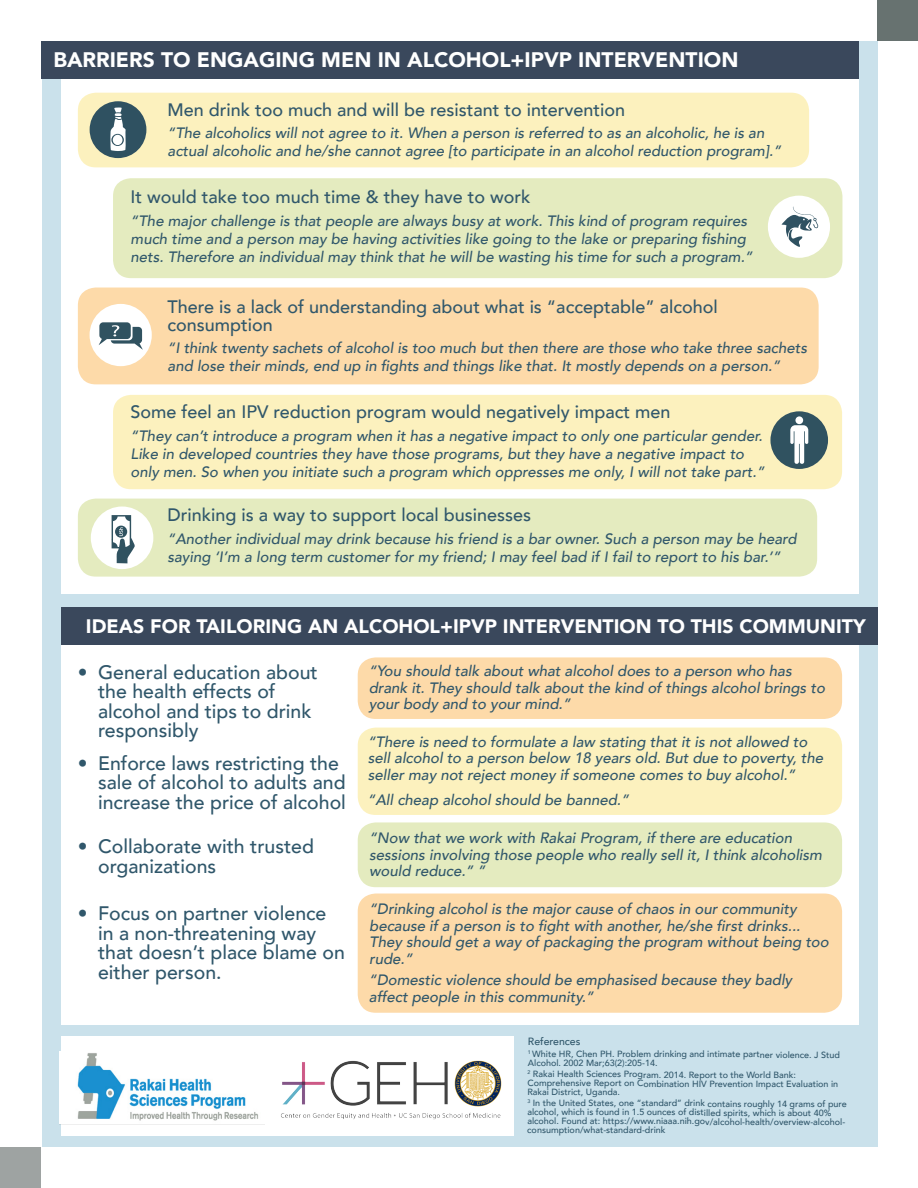
<style>
.page{position:relative;width:918px;height:1188px;background:#fff}
.page>*{position:absolute;margin:0;border:0;box-sizing:border-box;transform-origin:0 0}
.t1{font:900 21px "Avenir";color:#fff}
.t2{font:500 19.5px/19.5px "Avenir";color:#30576b}
.t3{font:900 19.5px "Avenir";color:#fff}
.t4{font:500 18px/18px "Avenir";color:#30576b}
.t5{font:italic 500 15px/18px "Avenir";color:#30576b}
.t6{font:italic 500 15px/16.5px "Avenir";color:#30576b}
.t7{font:500 10.5px "Avenir";letter-spacing:-.005em;color:#30576b}
.t8{font:500 9px/8.9px "Avenir";letter-spacing:-.005em;color:#30576b}
</style>
<div class="page">
<div style="left:42px;top:41px;width:836px;height:1106px;background:#cae1eb"></div>
<div style="left:0;top:1148px;width:40px;height:40px;background:#9ea3a2"></div>
<div style="left:878px;top:0;width:40px;height:40px;background:#677270"></div>
<div style="left:61px;top:41px;width:798px;height:553px;background:#fff"></div>
<div style="left:41px;top:41px;width:818px;height:38px;background:#3a485c"></div>
<div style="left:78px;top:288px;width:741px;height:96px;background:#fddaa9;border-radius:18px"></div>
<div style="left:90px;top:304px;width:62px;height:62px;background:#fff;border-radius:50%"></div>
<svg style="left:99px;top:322px;width:44px;height:28px"></svg>
<div style="left:78px;top:93px;width:731px;height:74px;background:#fcf1be;border-radius:18px"></div>
<div style="left:90px;top:101px;width:56px;height:57px;background:#2f5161;border-radius:50%"></div>
<svg style="left:110px;top:107px;width:16px;height:44px"></svg>
<div style="left:113px;top:135px;width:10px;height:10px;background:#fff;border-radius:50%"></div>
<div style="left:113px;top:395px;width:729px;height:94px;background:#fcf1be;border-radius:18px"></div>
<div style="left:771px;top:411px;width:57px;height:58px;background:#305260;border-radius:50%"></div>
<svg style="left:790px;top:425px;width:18px;height:39px"></svg>
<div style="left:795px;top:416px;width:8px;height:8px;background:#fff;border-radius:50%"></div>
<div style="left:113px;top:178px;width:729px;height:100px;background:#e4ebbf;border-radius:18px"></div>
<div style="left:768px;top:196px;width:62px;height:62px;background:#fff;border-radius:50%"></div>
<svg style="left:782px;top:207px;width:37px;height:40px"></svg>
<div style="left:78px;top:499px;width:739px;height:78px;background:#e4ebbf;border-radius:18px"></div>
<div style="left:91px;top:507px;width:62px;height:62px;background:#fff;border-radius:50%"></div>
<svg style="left:111px;top:515px;width:24px;height:48px"></svg>
<div style="left:61px;top:1036px;width:453px;height:100px;background:#fff"></div>
<img style="left:59px;top:1052px;width:205px;height:73px">
<img style="left:281px;top:1060px;width:221px;height:60px">
<div style="left:61px;top:623px;width:798px;height:402px;background:#fff"></div>
<div style="left:61px;top:608px;width:817px;height:37px;background:#3a485c"></div>
<div style="left:358px;top:657px;width:484px;height:62px;background:#fddaa9;border-radius:18px"></div>
<div style="left:358px;top:822px;width:484px;height:65px;background:#e4ebbf;border-radius:18px"></div>
<div style="left:358px;top:728px;width:484px;height:87px;background:#fcf1be;border-radius:18px"></div>
<div style="left:358px;top:894px;width:484px;height:119px;background:#fddaa9;border-radius:18px"></div>
<p class="t1" style="left:53px;top:42px;width:687px">BARRIERS TO ENGAGING MEN IN ALCOHOL+IPVP INTERVENTION</p>
<p class="t4" style="left:168px;top:99px;width:459px">Men drink too much and will be resistant to intervention</p>
<p class="t5" style="left:168px;top:124px;width:615px">“The alcoholics will not agree to it. When a person is referred to as an alcoholic, he is an actual alcoholic and he/she cannot agree [to participate in an alcohol reduction program].”</p>
<p class="t4" style="left:131px;top:187px;width:401px">It would take too much time &amp; they have to work</p>
<p class="t5" style="left:131px;top:212px;width:624px">“The major challenge is that people are always busy at work. This kind of program requires much time and a person may be having activities like going to the lake or preparing fishing nets. Therefore an individual may think that he will be wasting his time for such a program.”</p>
<p class="t4" style="left:168px;top:296px;width:552px">There is a lack of understanding about what is “acceptable” alcohol consumption</p>
<p class="t5" style="left:168px;top:339px;width:641px">“I think twenty sachets of alcohol is too much but then there are those who take three sachets and lose their minds, end up in fights and things like that. It mostly depends on a person.”</p>
<p class="t4" style="left:131px;top:402px;width:541px">Some feel an IPV reduction program would negatively impact men</p>
<p class="t5" style="left:131px;top:427px;width:635px">“They can’t introduce a program when it has a negative impact to only one particular gender.<br>Like in developed countries they have those programs, but they have a negative impact to only men. So when you initiate such a program which oppresses me only, I will not take part.”</p>
<p class="t4" style="left:168px;top:505px;width:365px">Drinking is a way to support local businesses</p>
<p class="t5" style="left:168px;top:530px;width:631px">“Another individual may drink because his friend is a bar owner. Such a person may be heard saying ‘I’m a long term customer for my friend; I may feel bad if I fail to report to his bar.’”</p>
<p class="t3" style="left:86px;top:609px;width:781px">IDEAS FOR TAILORING AN ALCOHOL+IPVP INTERVENTION TO THIS COMMUNITY</p>
<p class="t6" style="left:369px;top:662px;width:462px">“You should talk aboutwhatalcoholdoesto a person who has drank it.They should talk aboutthe kind ofthingsalcoholbringsto yourbody and to yourmind.”</p>
<p class="t2" style="left:98px;top:661px;width:221px;text-indent:-20px">• General education about the health effects of alcohol and tips to drink responsibly</p>
<p class="t2" style="left:98px;top:752px;width:249px;text-indent:-20px">• Enforce laws restricting the sale of alcohol to adults and increase the price of alcohol</p>
<p class="t2" style="left:98px;top:836px;width:217px;text-indent:-20px">• Collaborate with trusted organizations</p>
<p class="t2" style="left:98px;top:903px;width:248px;text-indent:-20px">• Focus on partner violence in a non-threatening way that doesn’t place blame on either person.</p>
<p class="t6" style="left:368px;top:733px;width:461px">“There isneed to formulate a law stating thatitisnotallowed to sellalcoholto a person below 18 yearsold.Butdue to poverty,the sellermay notrejectmoney ifsomeone comesto buy alcohol.”</p>
<p class="t6" style="left:368px;top:790px;width:267px">“Allcheap alcoholshould be banned.”</p>
<p class="t6" style="left:369px;top:829px;width:458px">“Now thatwe work with RakaiProgram,ifthere are education sessionsinvolving those people who really sellit,Ithink alcoholism would reduce.” ”</p>
<p class="t6" style="left:369px;top:900px;width:465px">“Drinking alcoholisthe majorcause ofchaosin ourcommunity because ifa person isto fightwith another,he/she firstdrinks...<br>They should geta way ofpackaging the program withoutbeing too rude.”</p>
<p class="t6" style="left:369px;top:971px;width:429px">“Domestic violence should be emphasised because they badly affectpeople in thiscommunity.”</p>
<p class="t7" style="left:528px;top:1033px;width:54px">References</p>
<p class="t8" style="left:527px;top:1070px;width:312px"><sup>2</sup> Rakai Health Sciences Program. 2014. Report to the World Bank:<br>Comprehensive Report on Combination HIV Prevention Impact Evaluation in<br>Rakai District, Uganda.</p>
<p class="t8" style="left:527px;top:1098px;width:321px"><sup>3</sup> In the United States, one “standard” drink contains roughly 14 grams of pure alcohol, which is found in 1.5 ounces of distilled spirits, which is about 40% alcohol. Found at: https://www.niaaa.nih.gov/alcohol-health/overview-alcohol&shy;consumption/what-standard-drink</p>
<p class="t8" style="left:528px;top:1049px;width:314px"><sup>1</sup> White HR, Chen PH. Problem drinking and intimate partner violence. J Stud<br>Alcohol. 2002 Mar;63(2):205-14.</p>
</div>
